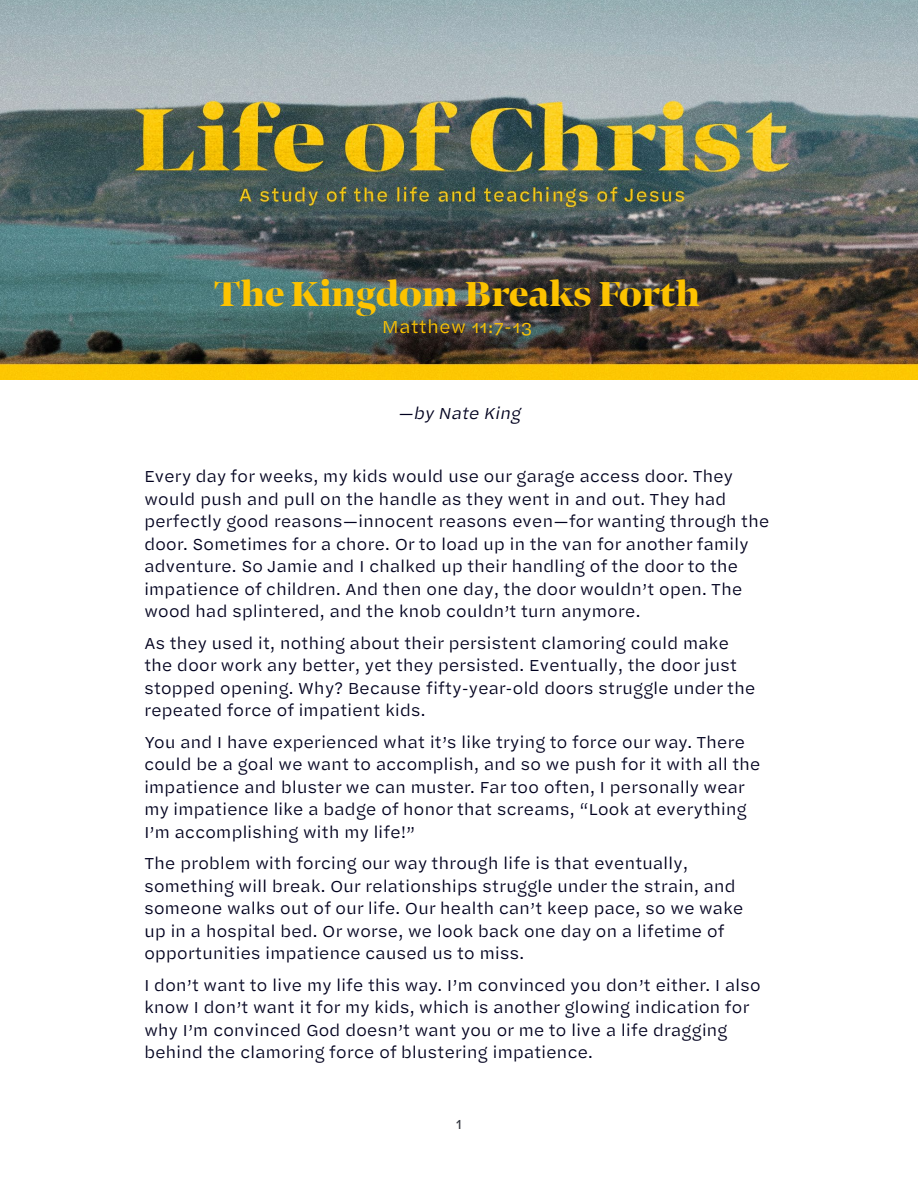
<style>
.page{position:relative;width:918px;height:1188px;background:#fff}
.page>*{position:absolute;margin:0;border:0;box-sizing:border-box;transform-origin:0 0}
.t1{font:900 36px "Bennet Banner";color:#fdc300}
.t2{font:18px "Halyard Micro";color:#fdc300}
.t3{font:16.5px/22.5px "Halyard Micro";letter-spacing:-.02em;color:#00001e}
.t4{font:italic 16.5px "Halyard Micro";color:#00001e}
.t5{font:16.5px "Proxima Nova";color:#383b43}
</style>
<div class="page">
<img style="left:0;top:0;width:918px;height:380px">
<h1 class="t1" style="left:214px;top:269px;width:488px">The Kingdom Breaks Forth</h1>
<p class="t2" style="left:382px;top:313px;width:152px">Matthew 11:7-13</p>
<p class="t4" style="left:397px;top:401px;width:129px">—by Nate King</p>
<p class="t3" style="left:144px;top:465px;width:627px">Every day for weeks, my kids would use our garage access door. They would push and pull on the handle as they went in and out. They had perfectly good reasons—innocent reasons even—for wanting through the door. Sometimes for a chore. Or to load up in the van for another family adventure. So Jamie and I chalked up their handling of the door to the impatience of children. And then one day, the door wouldn’t open. The wood had splintered, and the knob couldn’t turn anymore.</p>
<p class="t3" style="left:144px;top:631px;width:613px">As they used it, nothing about their persistent clamoring could make the door work any better, yet they persisted. Eventually, the door just stopped opening. Why? Because fifty-year-old doors struggle under the repeated force of impatient kids.</p>
<p class="t3" style="left:144px;top:730px;width:618px">You and I have experienced what it’s like trying to force our way. There could be a goal we want to accomplish, and so we push for it with all the impatience and bluster we can muster. Far too often, I personally wear my impatience like a badge of honor that screams, “Look at everything I’m accomplishing with my life!”</p>
<p class="t3" style="left:144px;top:852px;width:601px">The problem with forcing our way through life is that eventually, something will break. Our relationships struggle under the strain, and someone walks out of our life. Our health can’t keep pace, so we wake up in a hospital bed. Or worse, we look back one day on a lifetime of opportunities impatience caused us to miss.</p>
<p class="t3" style="left:144px;top:973px;width:619px">I don’t want to live my life this way. I’m convinced you don’t either. I also know I don’t want it for my kids, which is another glowing indication for why I’m convinced God doesn’t want you or me to live a life dragging behind the clamoring force of blustering impatience.</p>
<p class="t5" style="left:456px;top:1114px;width:7px">1</p>
</div>
